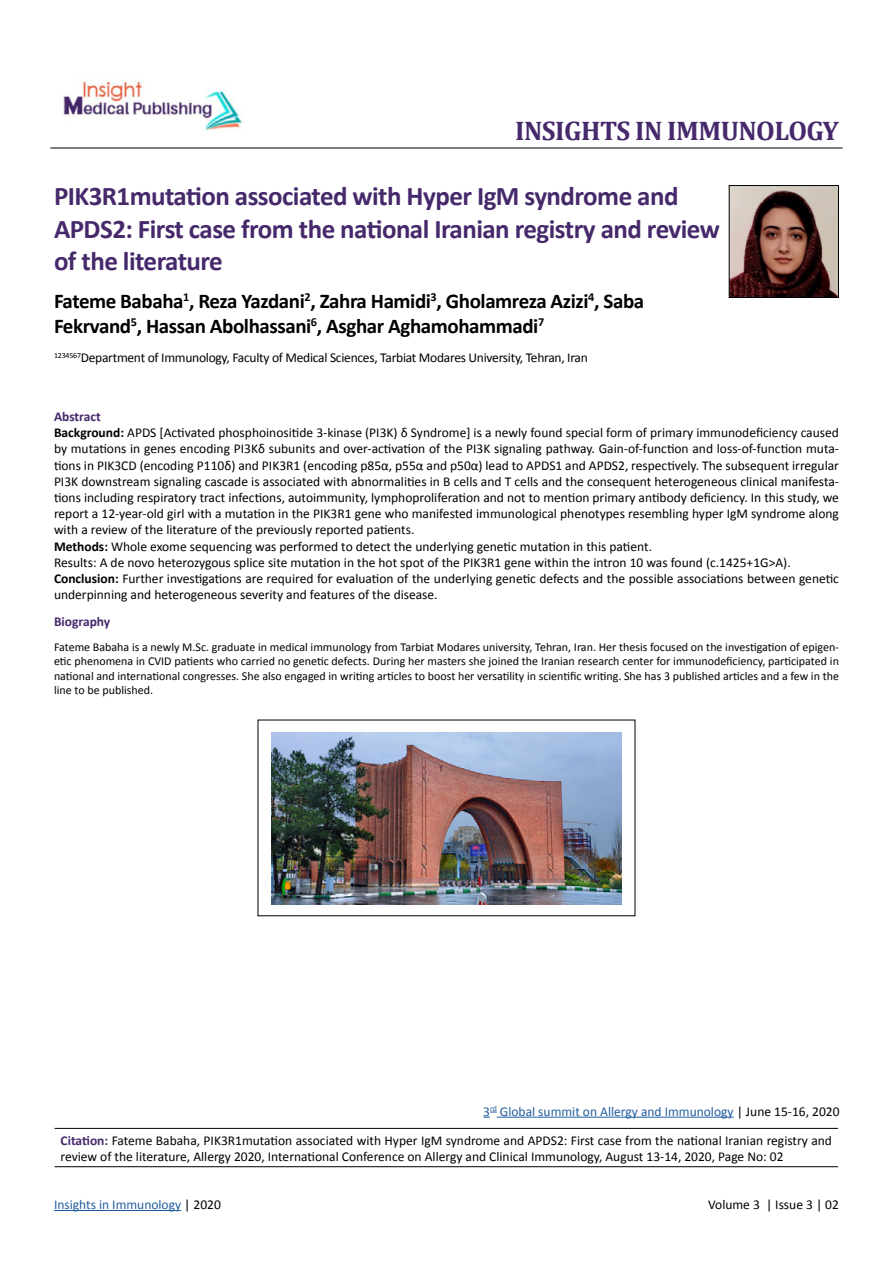
<style>
.page{position:relative;width:893px;height:1263px;background:#fff}
.page>*{position:absolute;margin:0;border:0;box-sizing:border-box;transform-origin:0 0}
.t1{font:700 27px/32.4px "Calibri";letter-spacing:-.02em;color:#46296b}
.t2{font:700 27px "Cambria";letter-spacing:-.02em;color:#46296b}
.t3{font:700 21px/25.2px "Calibri";letter-spacing:-.02em;color:#000}
.t4{font:13.5px/16.2px "Calibri";color:#000}
.t5{font:13.5px "Calibri";letter-spacing:-.02em;color:#000}
.t6{font:13.5px "Calibri";color:#215e9e}
.t7{font:700 13.5px "Calibri";color:#46296b}
.t8{font:12px/14.4px "Calibri";color:#000;text-align:justify}
.s1{font-weight:700;color:#46296b}
.s2{font-weight:700}
.s3{color:#000}
</style>
<div class="page">
<img style="left:731px;top:187px;width:106px;height:109px">
<div style="left:729px;top:185px;width:110px;height:113px;border:1px solid #000"></div>
<hr style="left:50px;top:148px;width:793px;height:1px;background:#000">
<img style="left:63px;top:80px;width:179px;height:52px">
<hr style="left:55px;top:1128px;width:783px;height:1px;background:#000">
<hr style="left:55px;top:1166px;width:783px;height:1px;background:#000">
<svg style="left:483px;top:1112px;width:14px;height:6px"></svg>
<hr style="left:497px;top:1117px;width:237px;height:1px;background:#215e9e">
<img style="left:272px;top:732px;width:349px;height:172px">
<hr style="left:54px;top:1210px;width:127px;height:1px;background:#215e9e">
<h1 class="t2" style="left:515px;top:111px;width:325px">INSIGHTS IN IMMUNOLOGY</h1>
<h1 class="t1" style="left:54px;top:180px;width:667px">PIK3R1mutation associated with Hyper IgM syndrome and<br>APDS2: First case from the national Iranian registry and review of the literature</h1>
<h2 class="t3" style="left:54px;top:288px;width:592px">Fateme Babaha<sup>1</sup>, Reza Yazdani<sup>2</sup>, Zahra Hamidi<sup>3</sup>, Gholamreza Azizi<sup>4</sup>, Saba<br>Fekrvand<sup>5</sup>, Hassan Abolhassani<sup>6</sup>, Asghar Aghamohammadi<sup>7</sup></h2>
<p class="t5" style="left:54px;top:349px;width:535px"><sup>1234567</sup>Department of Immunology, Faculty of Medical Sciences, Tarbiat Modares University, Tehran, Iran</p>
<p class="t4" style="left:54px;top:408px;width:786px"><span class="s1">Abstract<br></span><span class="s2">Background:</span> APDS [Activated phosphoinositide 3-kinase (PI3K) δ Syndrome] is a newly found special form of primary immunodeficiency caused by mutations in genes encoding PI3Kδ subunits and over-activation of the PI3K signaling pathway. Gain-of-function and loss-of-function muta&shy;tions in PIK3CD (encoding P110δ) and PIK3R1 (encoding p85α, p55α and p50α) lead to APDS1 and APDS2, respectively. The subsequent irregular PI3K downstream signaling cascade is associated with abnormalities in B cells and T cells and the consequent heterogeneous clinical manifesta&shy;tions including respiratory tract infections, autoimmunity, lymphoproliferation and not to mention primary antibody deficiency. In this study, we report a 12-year-old girl with a mutation in the PIK3R1 gene who manifested immunological phenotypes resembling hyper IgM syndrome along with a review of the literature of the previously reported patients.<br><span class="s2">Methods:</span> Whole exome sequencing was performed to detect the underlying genetic mutation in this patient.<br>Results: A de novo heterozygous splice site mutation in the hot spot of the PIK3R1 gene within the intron 10 was found (c.1425+1G&gt;A).<br><span class="s2">Conclusion:</span> Further investigations are required for evaluation of the underlying genetic defects and the possible associations between genetic underpinning and heterogeneous severity and features of the disease.</p>
<p class="t7" style="left:54px;top:613px;width:58px">Biography</p>
<p class="t8" style="left:54px;top:640px;width:786px">Fateme Babaha is a newly M.Sc. graduate in medical immunology from Tarbiat Modares university, Tehran, Iran. Her thesis focused on the investigation of epigen&shy;etic phenomena in CVID patients who carried no genetic defects. During her masters she joined the Iranian research center for immunodeficiency, participated in national and international congresses. She also engaged in writing articles to boost her versatility in scientific writing. She has 3 published articles and a few in the line to be published.</p>
<p class="t6" style="left:483px;top:1102px;width:358px">3<sup>rd</sup> Global summit on Allergy and Immunology <span class="s3">| June 15-16, 2020</span></p>
<p class="t4" style="left:61px;top:1132px;width:773px"><span class="s1">Citation:</span> Fateme Babaha, PIK3R1mutation associated with Hyper IgM syndrome and APDS2: First case from the national Iranian registry and review of the literature, Allergy 2020, International Conference on Allergy and Clinical Immunology, August 13-14, 2020, Page No: 02</p>
<p class="t6" style="left:54px;top:1196px;width:168px">Insights in Immunology <span class="s3">| 2020</span></p>
<p class="t4" style="left:708px;top:1196px;width:132px">Volume 3 | Issue 3 | 02</p>
</div>
